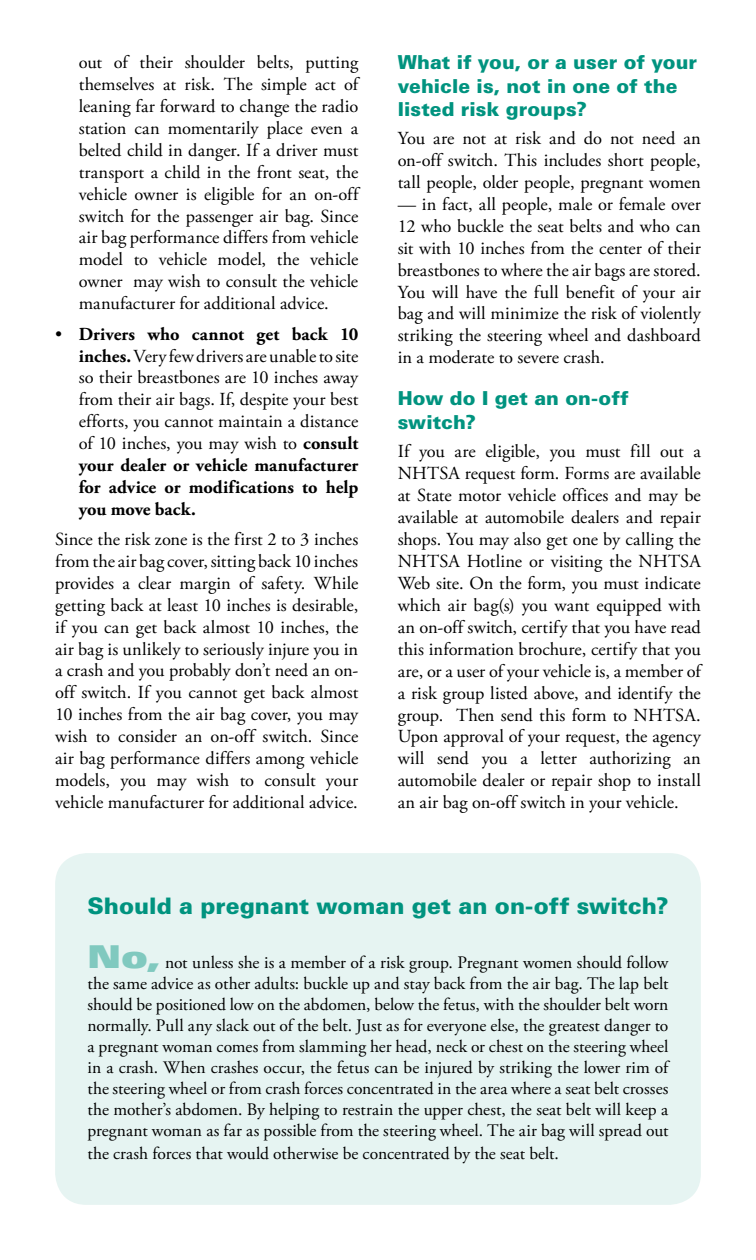
<style>
.page{position:relative;width:756px;height:1260px;background:#fff}
.page>*{position:absolute;margin:0;border:0;box-sizing:border-box;transform-origin:0 0}
.SubB{font:900 22.75px "Univers LT Std";color:#00937f}
.SubA{font:900 19.25px/23.6px "Univers LT Std";color:#00937f}
.Body_Text{font:18.38px/21.9px "Adobe Garamond Pro";color:#000;text-align:justify}
.Bullet_List___Serif{font:18.38px/21.9px "Adobe Garamond Pro";letter-spacing:.005em;color:#000;text-align:justify}
.Body_Text-2{font:17.5px/21px "Adobe Garamond Pro";color:#000;text-align:justify}
.s1{font-weight:700}
.s2{font-family:"Univers LT Std X Black Ex";font-size:31.5px;color:#80c9bf}
</style>
<div class="page">
<div style="left:55px;top:853px;width:646px;height:352px;background:#e6f4f2;border-radius:32px"></div>
<p class="Bullet_List___Serif" style="left:79px;top:52px;width:281px">out of their shoulder belts, putting themselves at risk. The simple act of leaning far forward to change the radio station can momentarily place even a belted child in danger. If a driver must transport a child in the front seat, the vehicle owner is eligible for an on-off switch for the passenger air bag. Since air bag performance differs from vehicle model to vehicle model, the vehicle owner may wish to consult the vehicle manufacturer for additional advice.</p>
<p class="Bullet_List___Serif" style="left:79px;top:324px;width:281px;text-indent:-24px">• <span class="s1">Drivers who cannot get back 10 inches.</span> Very few drivers are unable to site so their breastbones are 10 inches away from their air bags. If, despite your best efforts, you cannot maintain a distance of 10 inches, you may wish to <span class="s1">consult your dealer or vehicle manufacturer for advice or modifications to help you move back.</span></p>
<p class="Body_Text" style="left:55px;top:529px;width:305px">Since the risk zone is the first 2 to 3 inches from the air bag cover, sitting back 10 inches provides a clear margin of safety. While getting back at least 10 inches is desirable, if you can get back almost 10 inches, the air bag is unlikely to seriously injure you in a crash and you probably don’t need an on&shy;off switch. If you cannot get back almost 10 inches from the air bag cover, you may wish to consider an on-off switch. Since air bag performance differs among vehicle models, you may wish to consult your vehicle manufacturer for additional advice.</p>
<p class="SubA" style="left:398px;top:50px;width:301px">What if you, or a user of your vehicle is, not in one of the listed risk groups?</p>
<p class="Body_Text" style="left:398px;top:128px;width:305px">You are not at risk and do not need an on-off switch. This includes short people, tall people, older people, pregnant women</p>
<p class="Body_Text" style="left:398px;top:194px;width:305px">— in fact, all people, male or female over 12 who buckle the seat belts and who can sit with 10 inches from the center of their breastbones to where the air bags are stored.<br>You will have the full benefit of your air bag and will minimize the risk of violently striking the steering wheel and dashboard in a moderate to severe crash.</p>
<p class="SubA" style="left:398px;top:386px;width:233px">How do I get an on-off switch?</p>
<p class="Body_Text" style="left:398px;top:441px;width:305px">If you are eligible, you must fill out a NHTSA request form. Forms are available at State motor vehicle offices and may be available at automobile dealers and repair shops. You may also get one by calling the NHTSA Hotline or visiting the NHTSA Web site. On the form, you must indicate which air bag(s) you want equipped with an on-off switch, certify that you have read this information brochure, certify that you are, or a user of your vehicle is, a member of a risk group listed above, and identify the group. Then send this form to NHTSA.<br>Upon approval of your request, the agency will send you a letter authorizing an automobile dealer or repair shop to install an air bag on-off switch in your vehicle.</p>
<p class="SubB" style="left:88px;top:892px;width:582px">Should a pregnant woman get an on-off switch?</p>
<p class="Body_Text-2" style="left:87px;top:953px;width:583px"><span class="s2">N o,</span> not unless she is a member of a risk group. Pregnant women should follow the same advice as other adults: buckle up and stay back from the air bag. The lap belt should be positioned low on the abdomen, below the fetus, with the shoulder belt worn normally. Pull any slack out of the belt. Just as for everyone else, the greatest danger to a pregnant woman comes from slamming her head, neck or chest on the steering wheel in a crash. When crashes occur, the fetus can be injured by striking the lower rim of the steering wheel or from crash forces concentrated in the area where a seat belt crosses the mother’s abdomen. By helping to restrain the upper chest, the seat belt will keep a pregnant woman as far as possible from the steering wheel. The air bag will spread out</p>
<p class="Body_Text-2" style="left:87px;top:1144px;width:473px">the crash forces that would otherwise be concentrated by the seat belt.</p>
</div>
